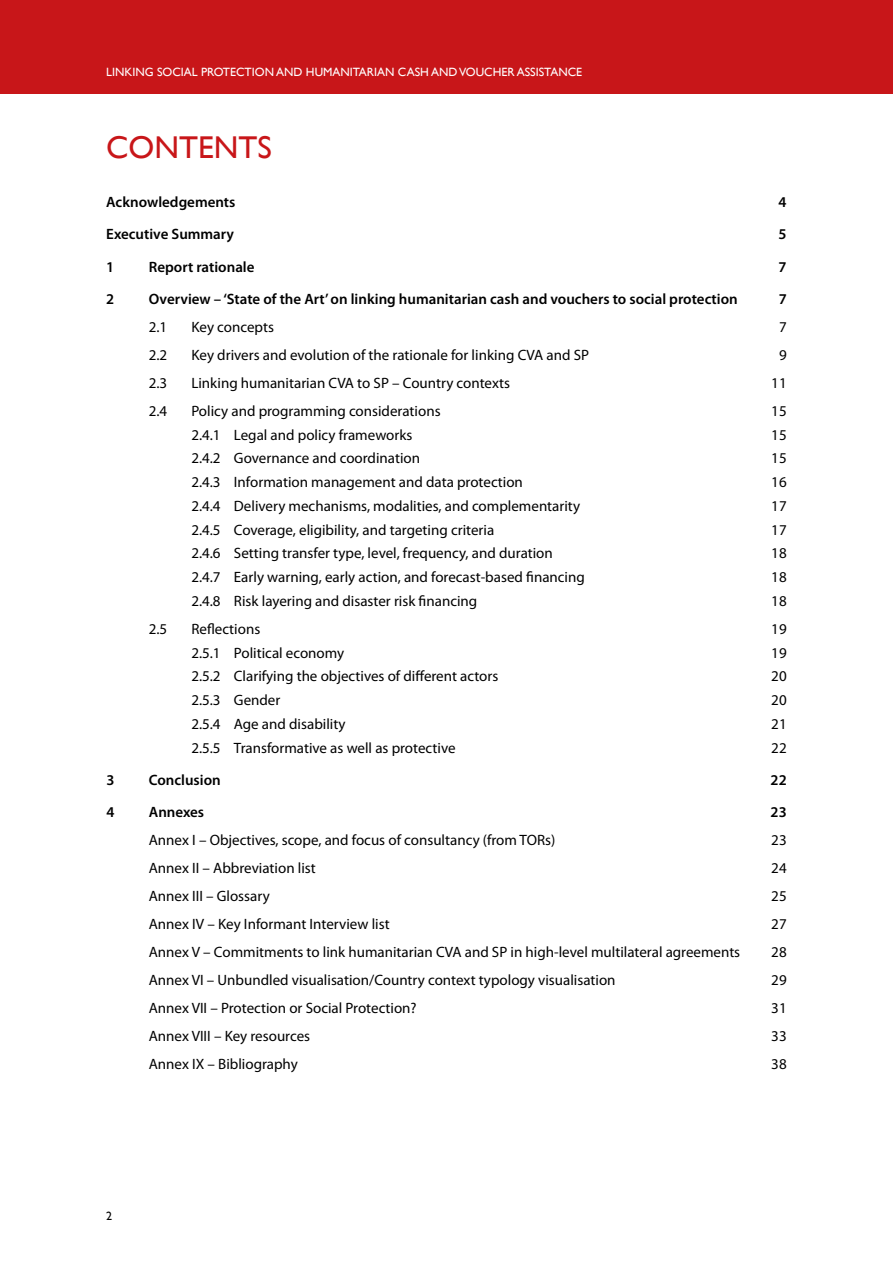
<style>
.page{position:relative;width:893px;height:1263px;background:#fff}
.page>*{position:absolute;margin:0;border:0;box-sizing:border-box;transform-origin:0 0}
.t1{font:31.5px "Gill Sans";color:#c81619}
.t2{font:15px "Myriad Pro";color:#000}
.t3{font:600 15px "Myriad Pro";color:#000}
.t4{font:12px "Gill Sans";color:#fff}
.t5{font:12px "Gill Sans";color:#000}
</style>
<div class="page">
<div style="left:0;top:0;width:893px;height:94px;background:#c81619"></div>
<p class="t4" style="left:106px;top:65px;width:477px">LINKING SOCIAL PROTECTION AND HUMANITARIAN CASH AND VOUCHER ASSISTANCE</p>
<h1 class="t1" style="left:106px;top:129px;width:167px">CONTENTS</h1>
<p class="t3" style="left:106px;top:193px;width:131px">Acknowledgements</p>
<p class="t3" style="left:779px;top:193px;width:10px">4</p>
<p class="t3" style="left:106px;top:225px;width:129px">Executive Summary</p>
<p class="t3" style="left:779px;top:225px;width:10px">5</p>
<p class="t3" style="left:106px;top:257px;width:10px">1</p>
<p class="t3" style="left:149px;top:257px;width:107px">Report rationale</p>
<p class="t3" style="left:779px;top:257px;width:10px">7</p>
<p class="t3" style="left:106px;top:289px;width:10px">2</p>
<p class="t3" style="left:149px;top:289px;width:590px">Overview – ‘State of the Art’ on linking humanitarian cash and vouchers to social protection</p>
<p class="t3" style="left:779px;top:289px;width:10px">7</p>
<p class="t2" style="left:149px;top:318px;width:20px">2.1</p>
<p class="t2" style="left:191px;top:318px;width:84px">Key concepts</p>
<p class="t2" style="left:779px;top:318px;width:9px">7</p>
<p class="t2" style="left:149px;top:346px;width:20px">2.2</p>
<p class="t2" style="left:191px;top:346px;width:399px">Key drivers and evolution of the rationale for linking CVA and SP</p>
<p class="t2" style="left:779px;top:346px;width:9px">9</p>
<p class="t2" style="left:149px;top:374px;width:20px">2.3</p>
<p class="t2" style="left:191px;top:374px;width:320px">Linking humanitarian CVA to SP – Country contexts</p>
<p class="t2" style="left:771px;top:374px;width:17px">11</p>
<p class="t2" style="left:149px;top:402px;width:20px">2.4</p>
<p class="t2" style="left:191px;top:402px;width:251px">Policy and programming considerations</p>
<p class="t2" style="left:771px;top:402px;width:17px">15</p>
<p class="t2" style="left:191px;top:425px;width:223px">2.4.1 Legal and policy frameworks</p>
<p class="t2" style="left:771px;top:425px;width:17px">15</p>
<p class="t2" style="left:191px;top:449px;width:230px">2.4.2 Governance and coordination</p>
<p class="t2" style="left:771px;top:449px;width:17px">15</p>
<p class="t2" style="left:191px;top:473px;width:333px">2.4.3 Information management and data protection</p>
<p class="t2" style="left:771px;top:473px;width:17px">16</p>
<p class="t2" style="left:191px;top:497px;width:390px">2.4.4 Delivery mechanisms, modalities, and complementarity</p>
<p class="t2" style="left:771px;top:497px;width:17px">17</p>
<p class="t2" style="left:191px;top:520px;width:304px">2.4.5 Coverage, eligibility, and targeting criteria</p>
<p class="t2" style="left:771px;top:520px;width:17px">17</p>
<p class="t2" style="left:191px;top:544px;width:363px">2.4.6 Setting transfer type, level, frequency, and duration</p>
<p class="t2" style="left:771px;top:544px;width:17px">18</p>
<p class="t2" style="left:191px;top:568px;width:395px">2.4.7 Early warning, early action, and forecast-based financing</p>
<p class="t2" style="left:771px;top:568px;width:17px">18</p>
<p class="t2" style="left:191px;top:592px;width:287px">2.4.8 Risk layering and disaster risk financing</p>
<p class="t2" style="left:771px;top:592px;width:17px">18</p>
<p class="t2" style="left:149px;top:620px;width:20px">2.5</p>
<p class="t2" style="left:191px;top:620px;width:70px">Reflections</p>
<p class="t2" style="left:771px;top:620px;width:17px">19</p>
<p class="t2" style="left:191px;top:643px;width:154px">2.5.1 Political economy</p>
<p class="t2" style="left:771px;top:643px;width:17px">19</p>
<p class="t2" style="left:191px;top:667px;width:308px">2.5.2 Clarifying the objectives of different actors</p>
<p class="t2" style="left:771px;top:667px;width:17px">20</p>
<p class="t2" style="left:191px;top:691px;width:91px">2.5.3 Gender</p>
<p class="t2" style="left:771px;top:691px;width:17px">20</p>
<p class="t2" style="left:191px;top:715px;width:156px">2.5.4 Age and disability</p>
<p class="t2" style="left:771px;top:715px;width:17px">21</p>
<p class="t2" style="left:191px;top:738px;width:266px">2.5.5 Transformative as well as protective</p>
<p class="t2" style="left:771px;top:738px;width:17px">22</p>
<p class="t3" style="left:106px;top:770px;width:10px">3</p>
<p class="t3" style="left:149px;top:770px;width:73px">Conclusion</p>
<p class="t3" style="left:771px;top:770px;width:18px">22</p>
<p class="t3" style="left:106px;top:802px;width:10px">4</p>
<p class="t3" style="left:149px;top:802px;width:57px">Annexes</p>
<p class="t3" style="left:771px;top:802px;width:18px">23</p>
<p class="t2" style="left:149px;top:831px;width:408px">Annex I – Objectives, scope, and focus of consultancy (from TORs)</p>
<p class="t2" style="left:771px;top:831px;width:17px">23</p>
<p class="t2" style="left:149px;top:859px;width:168px">Annex II – Abbreviation list</p>
<p class="t2" style="left:771px;top:859px;width:17px">24</p>
<p class="t2" style="left:149px;top:887px;width:122px">Annex III – Glossary</p>
<p class="t2" style="left:771px;top:887px;width:17px">25</p>
<p class="t2" style="left:149px;top:915px;width:242px">Annex IV – Key Informant Interview list</p>
<p class="t2" style="left:771px;top:915px;width:17px">27</p>
<p class="t2" style="left:149px;top:943px;width:593px">Annex V – Commitments to link humanitarian CVA and SP in high-level multilateral agreements</p>
<p class="t2" style="left:771px;top:943px;width:17px">28</p>
<p class="t2" style="left:149px;top:971px;width:468px">Annex VI – Unbundled visualisation/Country context typology visualisation</p>
<p class="t2" style="left:771px;top:971px;width:17px">29</p>
<p class="t2" style="left:149px;top:999px;width:269px">Annex VII – Protection or Social Protection?</p>
<p class="t2" style="left:771px;top:999px;width:17px">31</p>
<p class="t2" style="left:149px;top:1027px;width:163px">Annex VIII – Key resources</p>
<p class="t2" style="left:771px;top:1027px;width:17px">33</p>
<p class="t2" style="left:149px;top:1055px;width:150px">Annex IX – Bibliography</p>
<p class="t2" style="left:771px;top:1055px;width:17px">38</p>
<p class="t5" style="left:106px;top:1209px;width:7px">2</p>
</div>
